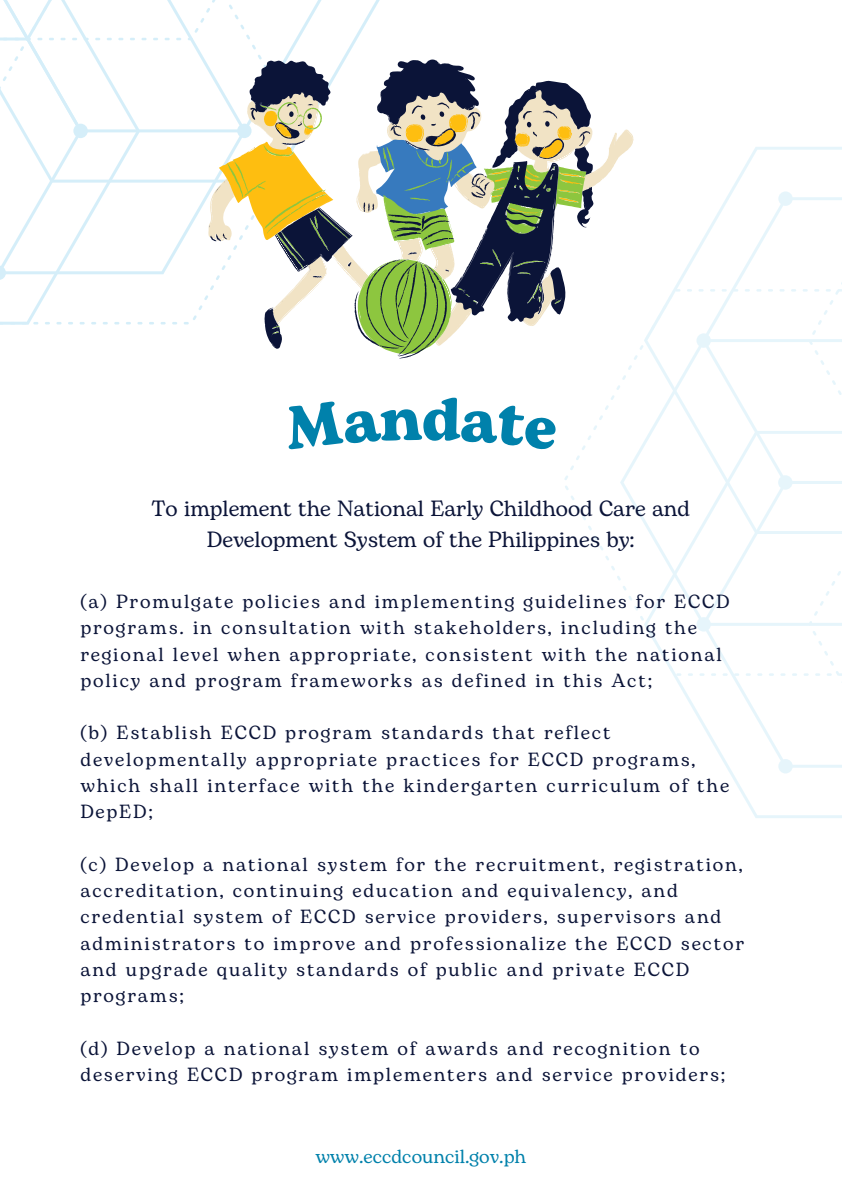
<style>
.page{position:relative;width:842px;height:1191px;background:#fff}
.page>*{position:absolute;margin:0;border:0;box-sizing:border-box;transform-origin:0 0}
.t1{font:22px/30.7px "Bogart";color:#0b1438;text-align:center}
.t2{font:19px/26.2px "Bogart";letter-spacing:.095em;color:#0b1438}
.t3{font:19px "Bogart";color:#0081ab}
</style>
<div class="page">
<svg style="left:0;top:280px;width:208px;height:44px"></svg>
<svg style="left:0;top:0;width:303px;height:280px"></svg>
<div style="left:73px;top:124px;width:15px;height:14px;background:#d5eef9;border-radius:50%"></div>
<svg style="left:564px;top:385px;width:138px;height:290px"></svg>
<svg style="left:620px;top:345px;width:82px;height:280px"></svg>
<svg style="left:644px;top:240px;width:58px;height:294px"></svg>
<svg style="left:702px;top:147px;width:140px;height:670px"></svg>
<div style="left:778px;top:191px;width:15px;height:15px;background:#e6f5fb;border-radius:50%"></div>
<div style="left:696px;top:333px;width:15px;height:15px;background:#e6f5fb;border-radius:50%"></div>
<div style="left:778px;top:475px;width:15px;height:14px;background:#e6f5fb;border-radius:50%"></div>
<div style="left:696px;top:617px;width:15px;height:14px;background:#e6f5fb;border-radius:50%"></div>
<div style="left:778px;top:759px;width:15px;height:14px;background:#e6f5fb;border-radius:50%"></div>
<svg style="left:209px;top:59px;width:417px;height:300px"></svg>
<p class="t1" style="left:152px;top:494px;width:540px">To implement the National Early Childhood Care and<br>Development System of the Philippines by:</p>
<p class="t2" style="left:80px;top:589px;width:651px">(a) Promulgate policies and implementing guidelines for ECCD programs. in consultation with stakeholders, including the regional level when appropriate, consistent with the national policy and program frameworks as defined in this Act;</p>
<p class="t2" style="left:80px;top:720px;width:650px">(b) Establish ECCD program standards that reflect developmentally appropriate practices for ECCD programs, which shall interface with the kindergarten curriculum of the DepED;</p>
<p class="t2" style="left:80px;top:851px;width:665px">(c) Develop a national system for the recruitment, registration, accreditation, continuing education and equivalency, and credential system of ECCD service providers, supervisors and administrators to improve and professionalize the ECCD sector and upgrade quality standards of public and private ECCD programs;</p>
<p class="t2" style="left:80px;top:1035px;width:646px">(d) Develop a national system of awards and recognition to deserving ECCD program implementers and service providers;</p>
<p class="t3" style="left:315px;top:1142px;width:212px">www.eccdcouncil.gov.ph</p>
</div>
